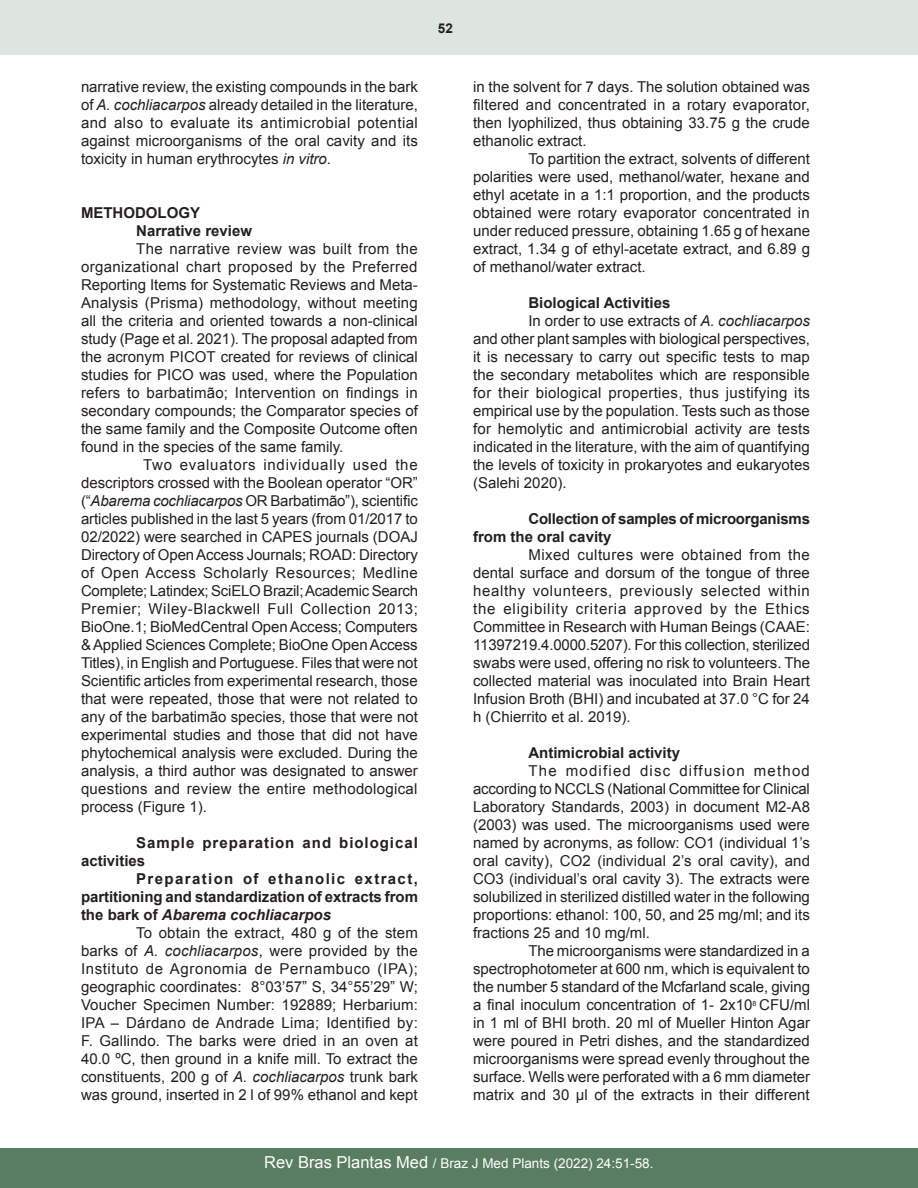
<style>
.page{position:relative;width:918px;height:1188px;background:#fff}
.page>*{position:absolute;margin:0;border:0;box-sizing:border-box;transform-origin:0 0}
.a-texto{font:15px/18px "Arial";color:#231f20;text-align:justify}
.a-texto-2{font:700 15px/18px "Arial";color:#231f20;text-align:justify}
.a-texto-3{font:700 15px/18px "Arial";letter-spacing:.065em;color:#231f20}
.t1{font:13.5px "Arial";color:#fff}
.t2{font:700 13.5px "Arial";color:#231f20}
.s1{font-style:italic}
.s2{font-size:16.5px}
</style>
<div class="page">
<div style="left:0;top:0;width:918px;height:55px;background:#dee5df"></div>
<div style="left:0;top:1148px;width:918px;height:40px;background:#597d61"></div>
<p class="a-texto" style="left:81px;top:78px;width:338px">narrative review, the existing compounds in the bark of <span class="s1">A. cochliacarpos</span> already detailed in the literature, and also to evaluate its antimicrobial potential against microorganisms of the oral cavity and its toxicity in human erythrocytes <span class="s1">in vitro</span>.</p>
<p class="a-texto-2" style="left:81px;top:204px;width:121px">METHODOLOGY</p>
<p class="a-texto-2" style="left:136px;top:222px;width:117px">Narrative review</p>
<p class="a-texto" style="left:81px;top:240px;width:338px;text-indent:55px">The narrative review was built from the organizational chart proposed by the Preferred Reporting Items for Systematic Reviews and Meta-Analysis (Prisma) methodology, without meeting all the criteria and oriented towards a non-clinical study (Page et al. 2021). The proposal adapted from the acronym PICOT created for reviews of clinical studies for PICO was used, where the Population refers to barbatimão; Intervention on findings in secondary compounds; the Comparator species of the same family and the Composite Outcome often found in the species of the same family.</p>
<p class="a-texto" style="left:81px;top:456px;width:339px;text-indent:62px">Two evaluators individually used the descriptors crossed with the Boolean operator “OR” (“<span class="s1">Abarema cochliacarpos</span> OR Barbatimão”), scientific articles published in the last 5 years (from 01/2017 to 02/2022) were searched in CAPES journals (DOAJ Directory of Open Access Journals; ROAD: Directory of Open Access Scholarly Resources; Medline Complete; Latindex; SciELO Brazil; Academic Search Premier; Wiley-Blackwell Full Collection 2013; BioOne.1; BioMedCentral Open Access; Computers &amp; Applied Sciences Complete; BioOne Open Access Titles), in English and Portuguese. Files that were not Scientific articles from experimental research, those that were repeated, those that were not related to any of the barbatimão species, those that were not experimental studies and those that did not have phytochemical analysis were excluded. During the analysis, a third author was designated to answer questions and review the entire methodological process (Figure 1).</p>
<p class="a-texto-3" style="left:81px;top:834px;width:338px;text-indent:55px">Sample preparation and biological activities</p>
<p class="a-texto-2" style="left:81px;top:870px;width:339px;text-indent:55px">Preparation of ethanolic extract, partitioning and standardization of extracts from the bark of <span class="s1">Abarema cochliacarpos</span></p>
<p class="a-texto" style="left:81px;top:924px;width:338px;text-indent:55px">To obtain the extract, 480 g of the stem barks of <span class="s1">A. cochliacarpos</span>, were provided by the Instituto de Agronomia de Pernambuco (IPA); geographic coordinates: 8°03’57” S, 34°55’29” W; Voucher Specimen Number: 192889; Herbarium:<br>IPA – Dárdano de Andrade Lima; Identified by:<br>F. Gallindo. The barks were dried in an oven at 40.0 ºC, then ground in a knife mill. To extract the constituents, 200 g of <span class="s1">A. cochliacarpos</span> trunk bark was ground, inserted in 2 l of 99% ethanol and kept</p>
<p class="t2" style="left:438px;top:20px;width:17px">52</p>
<p class="a-texto" style="left:473px;top:78px;width:338px">in the solvent for 7 days. The solution obtained was filtered and concentrated in a rotary evaporator, then lyophilized, thus obtaining 33.75 g the crude ethanolic extract.</p>
<p class="a-texto" style="left:473px;top:150px;width:338px;text-indent:55px">To partition the extract, solvents of different polarities were used, methanol/water, hexane and ethyl acetate in a 1:1 proportion, and the products obtained were rotary evaporator concentrated in under reduced pressure, obtaining 1.65 g of hexane extract, 1.34 g of ethyl-acetate extract, and 6.89 g of methanol/water extract.</p>
<p class="a-texto-2" style="left:528px;top:294px;width:143px">Biological Activities</p>
<p class="a-texto" style="left:473px;top:312px;width:338px;text-indent:55px">In order to use extracts of <span class="s1">A. cochliacarpos </span>and other plant samples with biological perspectives, it is necessary to carry out specific tests to map the secondary metabolites which are responsible for their biological properties, thus justifying its empirical use by the population. Tests such as those for hemolytic and antimicrobial activity are tests indicated in the literature, with the aim of quantifying the levels of toxicity in prokaryotes and eukaryotes (Salehi 2020).</p>
<p class="a-texto-2" style="left:473px;top:510px;width:338px;text-indent:55px">Collection of samples of microorganisms from the oral cavity</p>
<p class="a-texto" style="left:473px;top:546px;width:339px;text-indent:55px">Mixed cultures were obtained from the dental surface and dorsum of the tongue of three healthy volunteers, previously selected within the eligibility criteria approved by the Ethics Committee in Research with Human Beings (CAAE:<br>11397219.4.0000.5207). For this collection, sterilized swabs were used, offering no risk to volunteers. The collected material was inoculated into Brain Heart Infusion Broth (BHI) and incubated at 37.0 °C for 24 h (Chierrito et al. 2019).</p>
<p class="a-texto-2" style="left:528px;top:744px;width:153px">Antimicrobial activity</p>
<p class="a-texto" style="left:473px;top:762px;width:338px;text-indent:55px">The modified disc diffusion method according to NCCLS (National Committee for Clinical Laboratory Standards, 2003) in document M2-A8 (2003) was used. The microorganisms used were named by acronyms, as follow: CO1 (individual 1’s oral cavity), CO2 (individual 2’s oral cavity), and CO3 (individual’s oral cavity 3). The extracts were solubilized in sterilized distilled water in the following proportions: ethanol: 100, 50, and 25 mg/ml; and its fractions 25 and 10 mg/ml.</p>
<p class="a-texto" style="left:473px;top:942px;width:339px;text-indent:55px">The microorganisms were standardized in a spectrophotometer at 600 nm, which is equivalent to the number 5 standard of the Mcfarland scale, giving a final inoculum concentration of 1- 2x10<sup>8</sup> CFU/ml in 1 ml of BHI broth. 20 ml of Mueller Hinton Agar were poured in Petri dishes, and the standardized microorganisms were spread evenly throughout the surface. Wells were perforated with a 6 mm diameter matrix and 30 µl of the extracts in their different</p>
<p class="t1" style="left:264px;top:1155px;width:391px"><span class="s2">Rev Bras Plantas Med</span> / Braz J Med Plants (2022) 24:51-58.</p>
</div>
